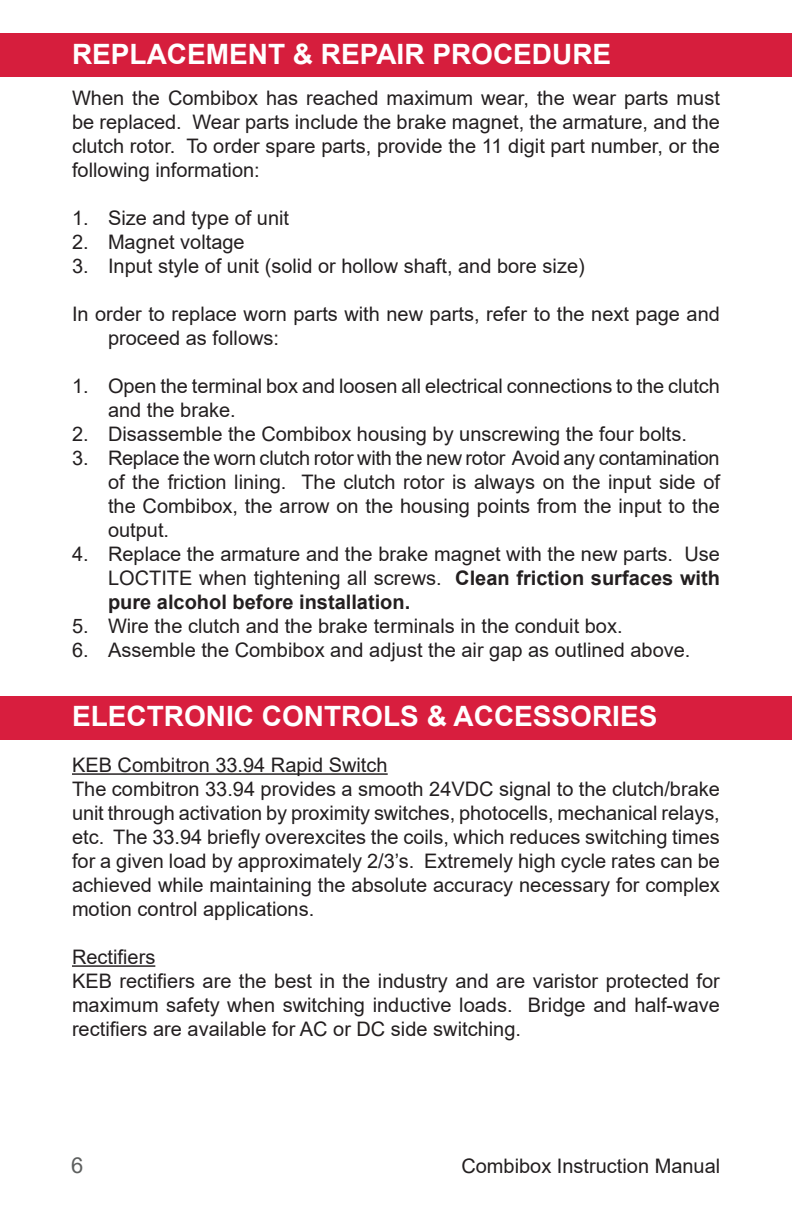
<style>
.page{position:relative;width:792px;height:1224px;background:#fff}
.page>*{position:absolute;margin:0;border:0;box-sizing:border-box;transform-origin:0 0}
.KEB_LEFT_HEADER{font:700 28px "Arial";color:#fff}
.t1{font:22px "Arial";color:#5d5f5e}
.KEB_BODY_TEXT{font:20px/24px "Arial";color:#231f20;text-align:justify}
.s1{font-weight:700}
</style>
<div class="page">
<div style="left:0;top:34px;width:792px;height:43px;background:#d61e3d"></div>
<div style="left:0;top:696px;width:792px;height:43px;background:#d81e3e"></div>
<hr style="left:72px;top:773px;width:316px;height:2px;background:#231f20">
<hr style="left:72px;top:965px;width:83px;height:2px;background:#231f20">
<p class="KEB_LEFT_HEADER" style="left:72px;top:34px;width:541px">REPLACEMENT &amp; REPAIR PROCEDURE</p>
<p class="KEB_BODY_TEXT" style="left:72px;top:85px;width:649px">When the Combibox has reached maximum wear, the wear parts must be replaced. Wear parts include the brake magnet, the armature, and the clutch rotor. To order spare parts, provide the 11 digit part number, or the following information:</p>
<p class="KEB_BODY_TEXT" style="left:72px;top:205px;width:219px">1. Size and type of unit</p>
<p class="KEB_BODY_TEXT" style="left:72px;top:229px;width:174px">2. Magnet voltage</p>
<p class="KEB_BODY_TEXT" style="left:72px;top:253px;width:514px">3. Input style of unit (solid or hollow shaft, and bore size)</p>
<p class="KEB_BODY_TEXT" style="left:108px;top:301px;width:613px;text-indent:-36px">In order to replace worn parts with new parts, refer to the next page and proceed as follows:</p>
<p class="KEB_BODY_TEXT" style="left:108px;top:373px;width:613px;text-indent:-36px">1. Open the terminal box and loosen all electrical connections to the clutch and the brake.</p>
<p class="KEB_BODY_TEXT" style="left:72px;top:421px;width:617px">2. Disassemble the Combibox housing by unscrewing the four bolts.</p>
<p class="KEB_BODY_TEXT" style="left:108px;top:445px;width:614px;text-indent:-36px">3. Replace the worn clutch rotor with the new rotor Avoid any contamination of the friction lining. The clutch rotor is always on the input side of the Combibox, the arrow on the housing points from the input to the output.</p>
<p class="KEB_BODY_TEXT" style="left:108px;top:541px;width:614px;text-indent:-36px">4. Replace the armature and the brake magnet with the new parts. Use LOCTITE when tightening all screws. <span class="s1">Clean friction surfaces with pure alcohol before installation.</span></p>
<p class="KEB_BODY_TEXT" style="left:72px;top:613px;width:552px">5. Wire the clutch and the brake terminals in the conduit box.</p>
<p class="KEB_BODY_TEXT" style="left:72px;top:637px;width:620px">6. Assemble the Combibox and adjust the air gap as outlined above.</p>
<p class="KEB_LEFT_HEADER" style="left:72px;top:697px;width:587px">ELECTRONIC CONTROLS &amp; ACCESSORIES</p>
<p class="KEB_BODY_TEXT" style="left:72px;top:753px;width:317px">KEB Combitron 33.94 Rapid Switch</p>
<p class="KEB_BODY_TEXT" style="left:72px;top:777px;width:650px">The combitron 33.94 provides a smooth 24VDC signal to the clutch/brake unit through activation by proximity switches, photocells, mechanical relays, etc. The 33.94 briefly overexcites the coils, which reduces switching times for a given load by approximately 2/3’s. Extremely high cycle rates can be achieved while maintaining the absolute accuracy necessary for complex motion control applications.</p>
<p class="KEB_BODY_TEXT" style="left:72px;top:945px;width:85px">Rectifiers</p>
<p class="KEB_BODY_TEXT" style="left:72px;top:969px;width:649px">KEB rectifiers are the best in the industry and are varistor protected for maximum safety when switching inductive loads. Bridge and half-wave rectifiers are available for AC or DC side switching.</p>
<p class="t1" style="left:71px;top:1150px;width:14px">6</p>
<p class="KEB_BODY_TEXT" style="left:461px;top:1154px;width:260px">Combibox Instruction Manual</p>
</div>
